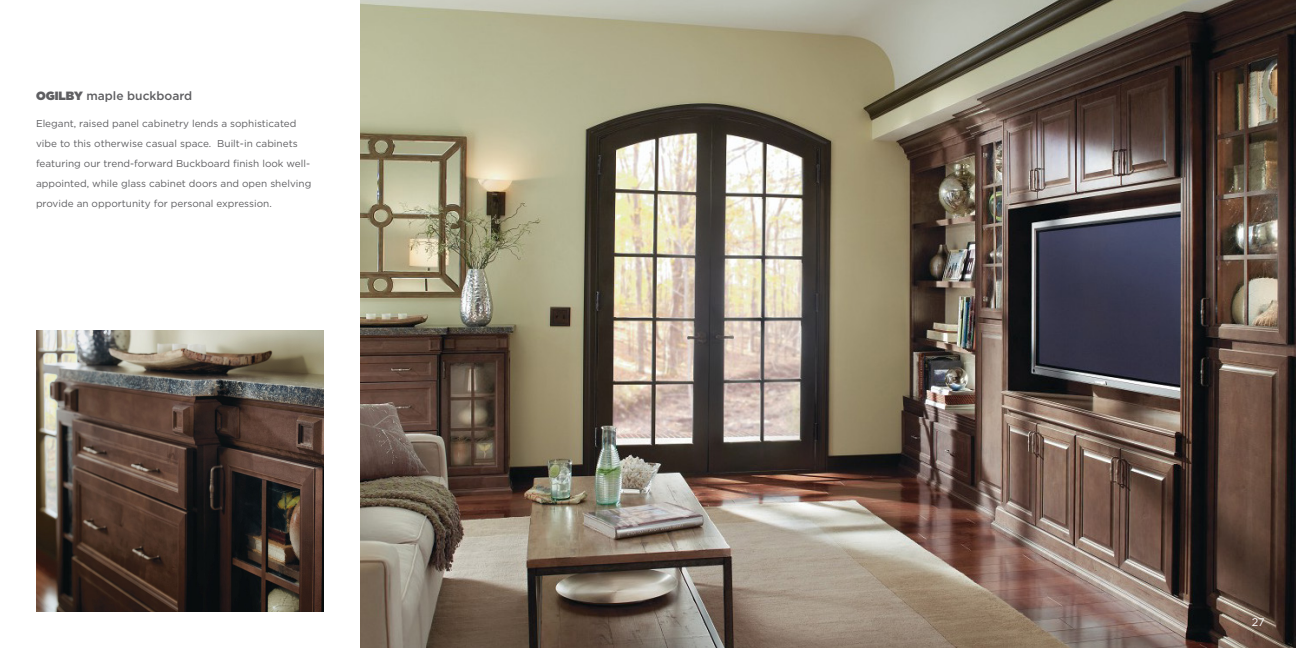
<style>
.page{position:relative;width:1296px;height:648px;background:#fff}
.page>*{position:absolute;margin:0;border:0;box-sizing:border-box;transform-origin:0 0}
.t1{font:500 12px "Gotham";color:#5f5f62}
.t2{font:11px "Gotham";color:#fff}
.t3{font:10px/20px "Gotham";color:#5f5f62}
.s1{font-weight:900}
</style>
<div class="page">
<img style="left:360px;top:0;width:936px;height:648px">
<img style="left:36px;top:330px;width:288px;height:282px">
<p class="t1" style="left:36px;top:89px;width:158px"><span class="s1">OGILBY</span> maple buckboard</p>
<p class="t3" style="left:36px;top:113px;width:277px">Elegant, raised panel cabinetry lends a sophisticated vibe to this otherwise casual space. Built-in cabinets featuring our trend-forward Buckboard finish look well&shy;appointed, while glass cabinet doors and open shelving provide an opportunity for personal expression.</p>
<p class="t2" style="left:1252px;top:616px;width:15px">27</p>
</div>
